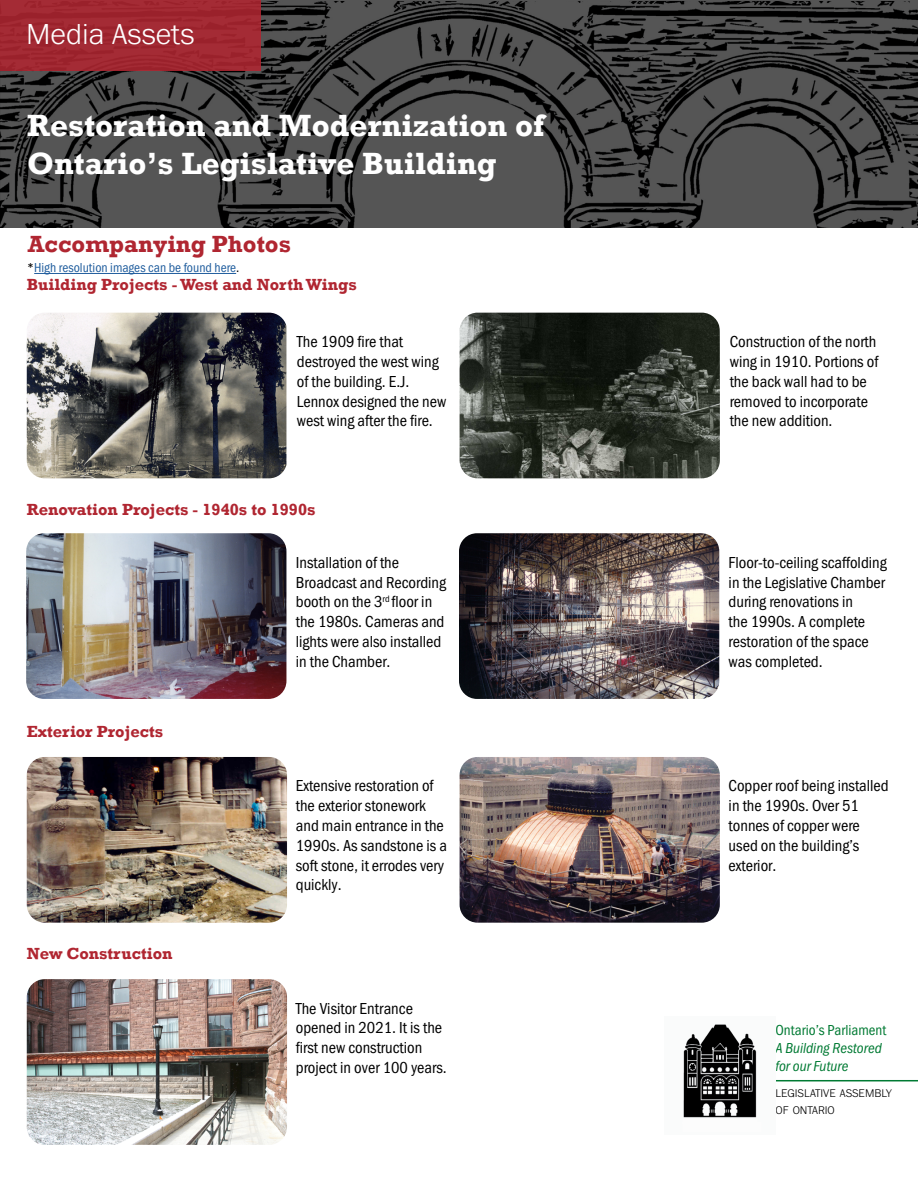
<style>
.page{position:relative;width:918px;height:1188px;background:#fff}
.page>*{position:absolute;margin:0;border:0;box-sizing:border-box;transform-origin:0 0}
.t1{font:700 31.5px/37.8px "Rockwell";color:#fff}
.Top_of_Page_Heading{font:300 30px "Franklin Gothic URW";color:#fff}
.Subheading1{font:700 24px "Rockwell";color:#b02631}
.t2{font:16.5px/19.8px "Franklin Gothic URW Cond";color:#000}
.Subheading2{font:700 16.5px "Rockwell";color:#b02631}
.t3{font:15px "Franklin Gothic URW Con Boo Ita";color:#007a33}
.t4{font:15px "Franklin Gothic URW Cond";color:#007a33}
.t5{font:13.5px "Franklin Gothic URW Cond";color:#215e9e}
.t6{font:300 11.55px "Franklin Gothic URW";color:#000}
.s1{color:#000}
</style>
<div class="page">
<img style="left:460px;top:313px;width:260px;height:165px">
<img style="left:27px;top:313px;width:259px;height:165px">
<svg style="left:0;top:0;width:918px;height:227px;background:#434141"></svg>
<div style="left:0;top:0;width:260px;height:70px;background:#a22933"></div>
<hr style="left:776px;top:1080px;width:142px;height:1px;background:#007a33">
<img style="left:683px;top:1024px;width:74px;height:94px">
<img style="left:459px;top:533px;width:260px;height:166px">
<img style="left:26px;top:533px;width:260px;height:166px">
<img style="left:460px;top:757px;width:260px;height:166px">
<img style="left:27px;top:757px;width:260px;height:166px">
<img style="left:27px;top:979px;width:260px;height:166px">
<hr style="left:34px;top:273px;width:202px;height:1px;background:#215e9e">
<p class="Top_of_Page_Heading" style="left:26px;top:15px;width:170px">Media Assets</p>
<p class="t1" style="left:27px;top:107px;width:519px">Restoration and Modernization of<br>Ontario’s Legislative Building</p>
<h2 class="Subheading1" style="left:28px;top:229px;width:265px">Accompanying Photos</h2>
<p class="t5" style="left:27px;top:258px;width:214px"><span class="s1">*</span>High resolution images can be found here<span class="s1">.</span></p>
<h3 class="Subheading2" style="left:27px;top:275px;width:332px">Building Projects - West and North Wings</h3>
<p class="t2" style="left:297px;top:331px;width:151px">The 1909 fire that destroyed the west wing of the building. E.J.<br>Lennox designed the new west wing after the fire.</p>
<h3 class="Subheading2" style="left:27px;top:499px;width:290px">Renovation Projects - 1940s to 1990s</h3>
<h3 class="Subheading2" style="left:27px;top:721px;width:138px">Exterior Projects</h3>
<h3 class="Subheading2" style="left:27px;top:943px;width:147px">New Construction</h3>
<p class="t2" style="left:296px;top:551px;width:152px">Installation of the<br>Broadcast and Recording booth on the 3<sup>rd</sup> floor in the 1980s. Cameras and lights were also installed in the Chamber.</p>
<p class="t2" style="left:296px;top:775px;width:153px">Extensive restoration of the exterior stonework and main entrance in the<br>1990s. As sandstone is a soft stone, it errodes very quickly.</p>
<p class="t2" style="left:296px;top:997px;width:152px">The Visitor Entrance opened in 2021. It is the first new construction project in over 100 years.</p>
<p class="t2" style="left:730px;top:331px;width:150px">Construction of the north wing in 1910. Portions of the back wall had to be removed to incorporate the new addition.</p>
<p class="t2" style="left:729px;top:551px;width:160px">Floor-to-ceiling scaffolding in the Legislative Chamber during renovations in<br>the 1990s. A complete restoration of the space was completed.</p>
<p class="t2" style="left:729px;top:775px;width:162px">Copper roof being installed in the 1990s. Over 51 tonnes of copper were used on the building’s exterior.</p>
<p class="t4" style="left:776px;top:1019px;width:112px">Ontario’s Parliament</p>
<p class="t3" style="left:776px;top:1040px;width:108px">A Building Restored</p>
<p class="t3" style="left:776px;top:1058px;width:74px">for our Future</p>
<p class="t6" style="left:776px;top:1086px;width:118px">LEGISLATIVE ASSEMBLY</p>
<p class="t6" style="left:776px;top:1103px;width:61px">OF ONTARIO</p>
</div>
